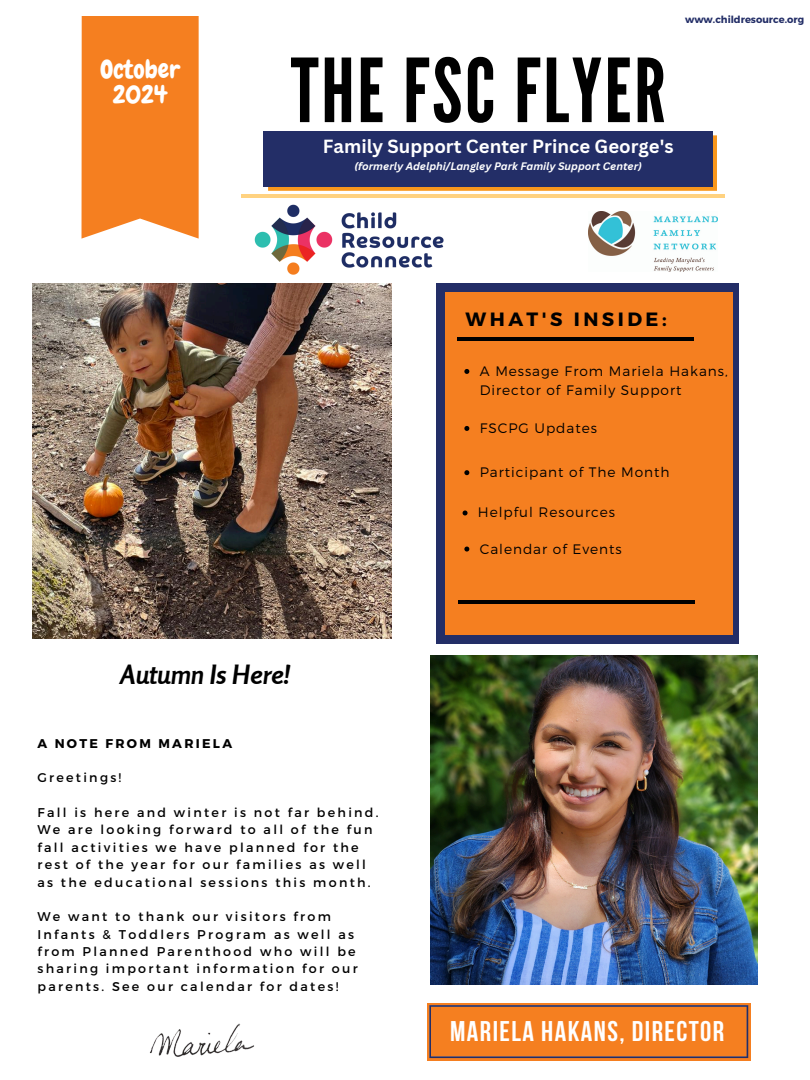
<style>
.page{position:relative;width:810px;height:1080px;background:#fff}
.page>*{position:absolute;margin:0;border:0;box-sizing:border-box;transform-origin:0 0}
.t1{font:87.88px "League Gothic";letter-spacing:.03em;color:#000}
.t2{font:700 28.38px "Bebas Neue";letter-spacing:.05em;color:#fff}
.t3{font:italic 700 26.44px "Rosario";color:#000}
.t4{font:25.31px/24.7px "Chewy";color:#fff;text-align:center}
.t5{font:700 19.25px "Montserrat";letter-spacing:.18em;color:#000}
.t6{font:700 18.5px "Canva Sans";color:#fff}
.t7{font:300 13.75px/18.9px "Montserrat";letter-spacing:.07em;color:#000}
.t8{font:12.69px/17.4px "Montserrat";letter-spacing:.18em;color:#000}
.t9{font:700 12.69px "Montserrat";letter-spacing:.18em;color:#000}
.t10{font:italic 700 10.56px "Canva Sans";color:#fff}
.t11{font:700 9.94px "Montserrat";color:#232e67}
</style>
<div class="page">
<div style="left:82px;top:16px;width:117px;height:223px;background:#f57f20"></div>
<hr style="left:242px;top:195px;width:483px;height:3px;background:#ffd280">
<div style="left:436px;top:283px;width:302px;height:360px;background:#232e67"></div>
<div style="left:445px;top:292px;width:288px;height:343px;background:#f57f20"></div>
<hr style="left:458px;top:601px;width:237px;height:3px;background:#000">
<hr style="left:457px;top:338px;width:237px;height:2px;background:#000">
<img style="left:589px;top:211px;width:128px;height:61px">
<svg style="left:467px;top:135px;width:250px;height:56px"></svg>
<div style="left:264px;top:131px;width:449px;height:56px;background:#232e67"></div>
<img style="left:149px;top:1023px;width:105px;height:34px">
<div style="left:427px;top:1003px;width:324px;height:58px;background:linear-gradient(to right,#f57f20,#f57f20)"></div>
<svg style="left:429px;top:1005px;width:319px;height:53px;background:#e67926"></svg>
<img style="left:241px;top:168px;width:226px;height:142px">
<img style="left:430px;top:656px;width:328px;height:329px">
<img style="left:33px;top:283px;width:358px;height:355px">
<svg style="left:464px;top:369px;width:5px;height:5px"></svg>
<svg style="left:464px;top:426px;width:5px;height:5px"></svg>
<svg style="left:464px;top:470px;width:5px;height:5px"></svg>
<svg style="left:463px;top:511px;width:5px;height:4px"></svg>
<svg style="left:464px;top:547px;width:5px;height:5px"></svg>
<p class="t4" style="left:100px;top:58px;width:81px">October<br>2024</p>
<p class="t11" style="left:685px;top:13px;width:121px">www.childresource.org</p>
<p class="t1" style="left:291px;top:40px;width:377px">THE FSC FLYER</p>
<p class="t6" style="left:323px;top:133px;width:352px">Family Support Center Prince George's</p>
<p class="t10" style="left:354px;top:159px;width:289px">(formerly Adelphi/Langley Park Family Support Center)</p>
<p class="t5" style="left:466px;top:306px;width:203px">WHAT'S INSIDE:</p>
<p class="t7" style="left:480px;top:361px;width:249px">A Message From Mariela Hakans,<br>Director of Family Support</p>
<p class="t7" style="left:480px;top:418px;width:119px">FSCPG Updates</p>
<p class="t7" style="left:480px;top:462px;width:191px">Participant of The Month</p>
<p class="t7" style="left:478px;top:502px;width:139px">Helpful Resources</p>
<p class="t7" style="left:480px;top:538px;width:143px">Calendar of Events</p>
<h6 class="t3" style="left:121px;top:658px;width:171px">Autumn Is Here!</h6>
<p class="t9" style="left:37px;top:735px;width:196px">A NOTE FROM MARIELA</p>
<p class="t8" style="left:37px;top:769px;width:85px">Greetings!</p>
<p class="t8" style="left:37px;top:803px;width:343px">Fall is here and winter is not far behind.<br>We are looking forward to all of the fun fall activities we have planned for the rest of the year for our families as well as the educational sessions this month.</p>
<h5 class="t8" style="left:37px;top:907px;width:322px">We want to thank our visitors from Infants &amp; Toddlers Program as well as from Planned Parenthood who will be sharing important information for our parents. See our calendar for dates!</h5>
<h3 class="t2" style="left:450px;top:1020px;width:276px">MARIELA HAKANS, DIRECTOR</h3>
</div>
